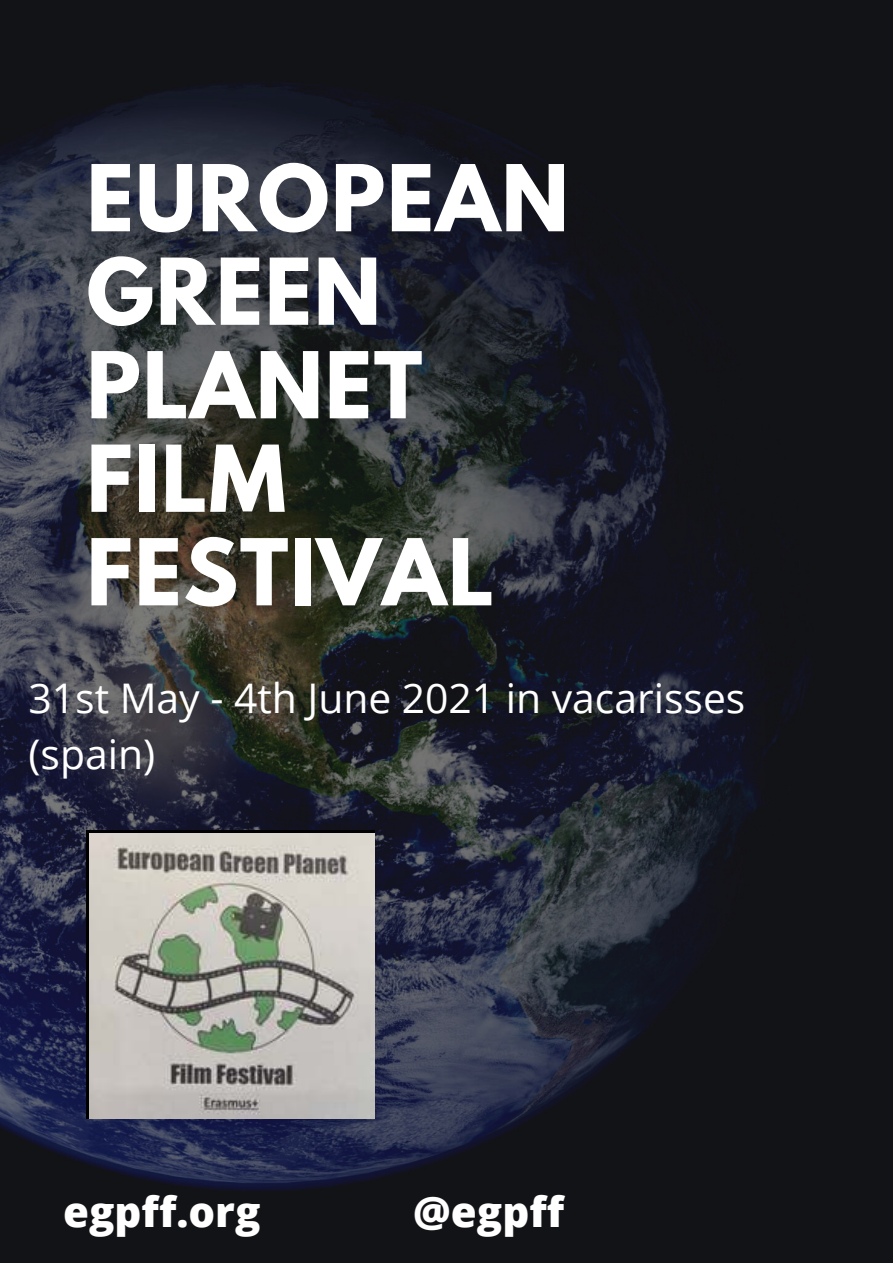
<style>
.page{position:relative;width:893px;height:1263px;background:#fff}
.page>*{position:absolute;margin:0;border:0;box-sizing:border-box;transform-origin:0 0}
.t1{font:700 81.53px/93.5px "League Spartan";letter-spacing:.02em;color:#fff}
.t2{font:800 42px "Open Sans";color:#fff}
.t3{font:40.88px/56.2px "Open Sans";color:#fff}
</style>
<div class="page">
<img style="left:0;top:0;width:893px;height:1263px">
<img style="left:89px;top:833px;width:285px;height:285px">
<h1 class="t1" style="left:87px;top:162px;width:484px">EUROPEAN<br>GREEN<br>PLANET<br>FILM<br>FESTIVAL</h1>
<p class="t3" style="left:29px;top:669px;width:718px">31st May - 4th June 2021 in vacarisses (spain)</p>
<p class="t2" style="left:63px;top:1182px;width:199px">egpff.org</p>
<p class="t2" style="left:413px;top:1182px;width:152px">@egpff</p>
</div>
